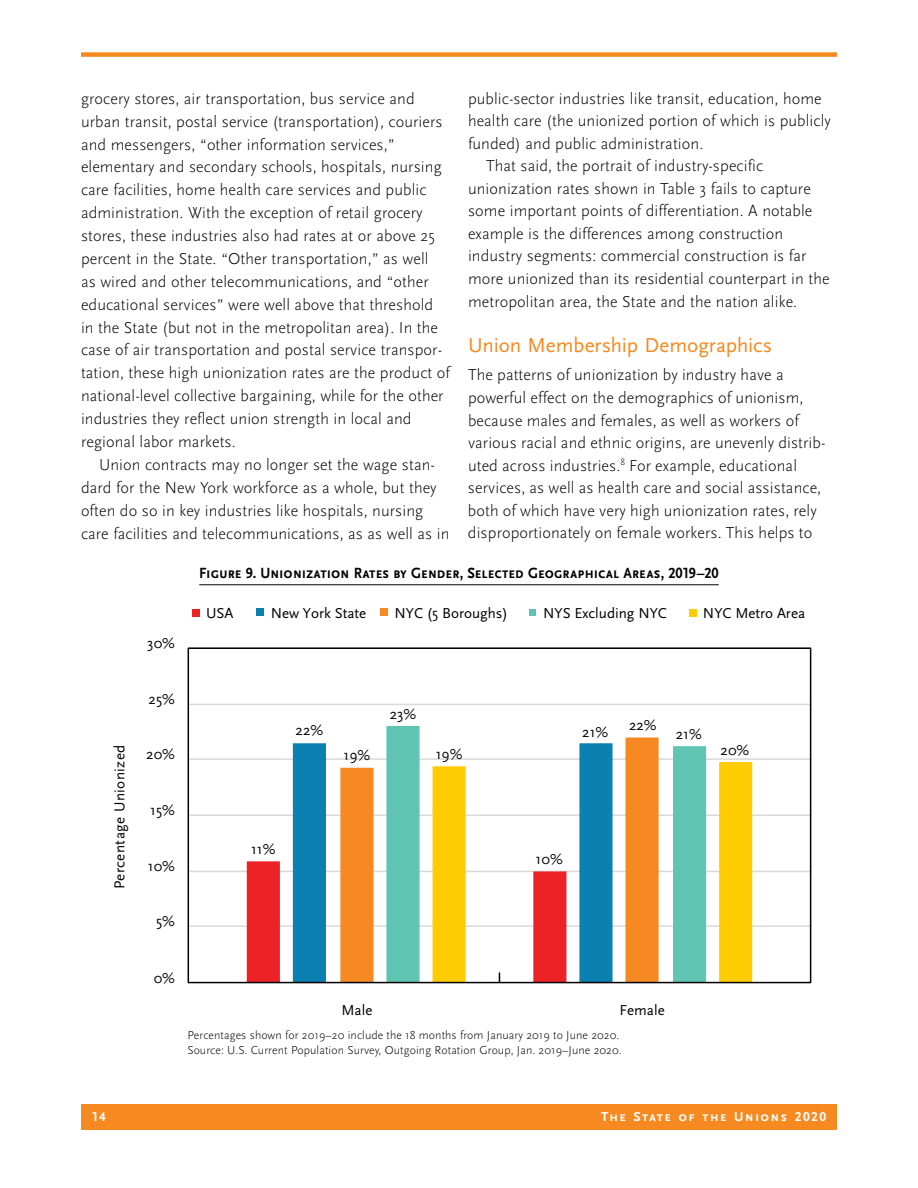
<style>
.page{position:relative;width:918px;height:1188px;background:#fff}
.page>*{position:absolute;margin:0;border:0;box-sizing:border-box;transform-origin:0 0}
.t1{font:21px "Scala Sans";letter-spacing:-.005em;color:#f6891f}
.t2{font:300 16.5px/23px "Scala Sans";letter-spacing:.005em;color:#000}
.t3{font:15.45px "Scala Sans Bold SC";letter-spacing:-.005em;color:#000;scale:.92 1}
.t4{font:15px "Scala Sans";color:#010101}
.t5{font:15px "Scala Sans";letter-spacing:.03em;color:#010101}
.t6{font:13.5px "Scala Sans Bold SC";letter-spacing:.095em;color:#fff}
.t7{font:300 12px/15px "Scala Sans";letter-spacing:.005em;color:#000}
</style>
<div class="page">
<div style="left:81px;top:1104px;width:756px;height:26px;background:#f6891f"></div>
<div style="left:81px;top:52px;width:756px;height:5px;background:#f6891f"></div>
<hr style="left:199px;top:584px;width:520px;height:1px;background:#000">
<hr style="left:188px;top:925px;width:623px;height:2px;background:#d9d9d8">
<hr style="left:188px;top:871px;width:623px;height:1px;background:#d9d9d8">
<hr style="left:188px;top:815px;width:623px;height:1px;background:#d9d9d8">
<hr style="left:188px;top:758px;width:623px;height:2px;background:#d9d9d8">
<hr style="left:188px;top:704px;width:623px;height:1px;background:#d9d9d8">
<svg style="left:293px;top:743px;width:47px;height:118px;fill:#0b80b1"></svg>
<svg style="left:340px;top:758px;width:46px;height:103px;fill:#f68921"></svg>
<svg style="left:386px;top:726px;width:320px;height:135px"></svg>
<svg style="left:433px;top:762px;width:319px;height:218px"></svg>
<div style="left:192px;top:609px;width:7px;height:7px;background:#ec2227"></div>
<div style="left:257px;top:609px;width:7px;height:7px;background:#0b80b1"></div>
<div style="left:381px;top:609px;width:7px;height:7px;background:#f68921"></div>
<div style="left:529px;top:609px;width:7px;height:7px;background:#60c4b3"></div>
<div style="left:689px;top:610px;width:7px;height:7px;background:#ffcc04"></div>
<div style="left:188px;top:647px;width:623px;height:336px;border:2px solid #010101"></div>
<svg style="left:247px;top:861px;width:319px;height:122px"></svg>
<p class="t2" style="left:468px;top:87px;width:355px">public-sector industries like transit, education, home</p>
<p class="t2" style="left:468px;top:110px;width:364px">health care (the unionized portion of which is publicly</p>
<p class="t2" style="left:468px;top:132px;width:237px">funded) and public administration.</p>
<p class="t2" style="left:486px;top:155px;width:279px">That said, the portrait of industry-specific</p>
<p class="t2" style="left:468px;top:177px;width:344px">unionization rates shown in Table 3 fails to capture</p>
<p class="t2" style="left:468px;top:200px;width:346px">some important points of differentiation. A notable</p>
<p class="t2" style="left:468px;top:222px;width:317px">example is the differences among construction</p>
<p class="t2" style="left:468px;top:245px;width:340px">industry segments: commercial construction is far</p>
<p class="t2" style="left:468px;top:267px;width:363px">more unionized than its residential counterpart in the</p>
<p class="t2" style="left:468px;top:290px;width:331px">metropolitan area, the State and the nation alike.</p>
<p class="t1" style="left:468px;top:334px;width:306px">Union Membership Demographics</p>
<p class="t2" style="left:468px;top:364px;width:359px;line-height:22.5px">The patterns of unionization by industry have a powerful effect on the demographics of unionism, because males and females, as well as workers of various racial and ethnic origins, are unevenly distrib&shy;uted across industries.<sup>8</sup> For example, educational services, as well as health care and social assistance, both of which have very high unionization rates, rely disproportionately on female workers. This helps to</p>
<p class="t3" style="left:199px;top:565px;width:566px">Figure 9. Unionization Rates by Gender, Selected Geographical Areas, 2019–20</p>
<p class="t2" style="left:81px;top:87px;width:371px">grocery stores, air transportation, bus service and urban transit, postal service (transportation), couriers and messengers, “other information services,” elementary and secondary schools, hospitals, nursing care facilities, home health care services and public administration. With the exception of retail grocery stores, these industries also had rates at or above 25 percent in the State. “Other transportation,” as well<br>as wired and other telecommunications, and “other educational services” were well above that threshold in the State (but not in the metropolitan area). In the case of air transportation and postal service transpor&shy;tation, these high unionization rates are the product of national-level collective bargaining, while for the other industries they reflect union strength in local and regional labor markets.</p>
<p class="t2" style="left:81px;top:453px;width:370px;text-indent:18px">Union contracts may no longer set the wage stan&shy;dard for the New York workforce as a whole, but they often do so in key industries like hospitals, nursing care facilities and telecommunications, as as well as in</p>
<p class="t5" style="left:112px;top:889px;width:146px;rotate:-90deg">Percentage Unionized</p>
<p class="t4" style="left:147px;top:635px;width:29px">30%</p>
<p class="t4" style="left:149px;top:691px;width:28px">25%</p>
<p class="t4" style="left:146px;top:746px;width:30px">20%</p>
<p class="t4" style="left:150px;top:802px;width:26px">15%</p>
<p class="t4" style="left:148px;top:858px;width:29px">10%</p>
<p class="t4" style="left:206px;top:605px;width:29px">USA</p>
<p class="t4" style="left:271px;top:605px;width:97px">New York State</p>
<p class="t4" style="left:394px;top:605px;width:115px">NYC (5 Boroughs)</p>
<p class="t4" style="left:543px;top:605px;width:125px">NYS Excluding NYC</p>
<p class="t4" style="left:703px;top:605px;width:104px">NYC Metro Area</p>
<p class="t4" style="left:296px;top:722px;width:29px">22%</p>
<p class="t4" style="left:344px;top:747px;width:28px">19%</p>
<p class="t4" style="left:390px;top:706px;width:28px">23%</p>
<p class="t4" style="left:436px;top:746px;width:28px">19%</p>
<p class="t4" style="left:251px;top:841px;width:26px">11%</p>
<p class="t4" style="left:582px;top:724px;width:28px">21%</p>
<p class="t4" style="left:629px;top:717px;width:29px">22%</p>
<p class="t4" style="left:676px;top:726px;width:28px">21%</p>
<p class="t4" style="left:721px;top:742px;width:30px">20%</p>
<p class="t4" style="left:536px;top:851px;width:29px">10%</p>
<p class="t4" style="left:156px;top:913px;width:20px">5%</p>
<p class="t4" style="left:154px;top:970px;width:23px">0%</p>
<p class="t4" style="left:341px;top:1002px;width:32px">Male</p>
<p class="t4" style="left:619px;top:1002px;width:47px">Female</p>
<p class="t7" style="left:187px;top:1028px;width:436px">Percentages shown for 2019–20 include the 18 months from January 2019 to June 2020.<br>Source: U.S. Current Population Survey, Outgoing Rotation Group, Jan. 2019–June 2020.</p>
<p class="t6" style="left:92px;top:1109px;width:16px">14</p>
<p class="t6" style="left:601px;top:1109px;width:226px">The State of the Unions 2020</p>
</div>
